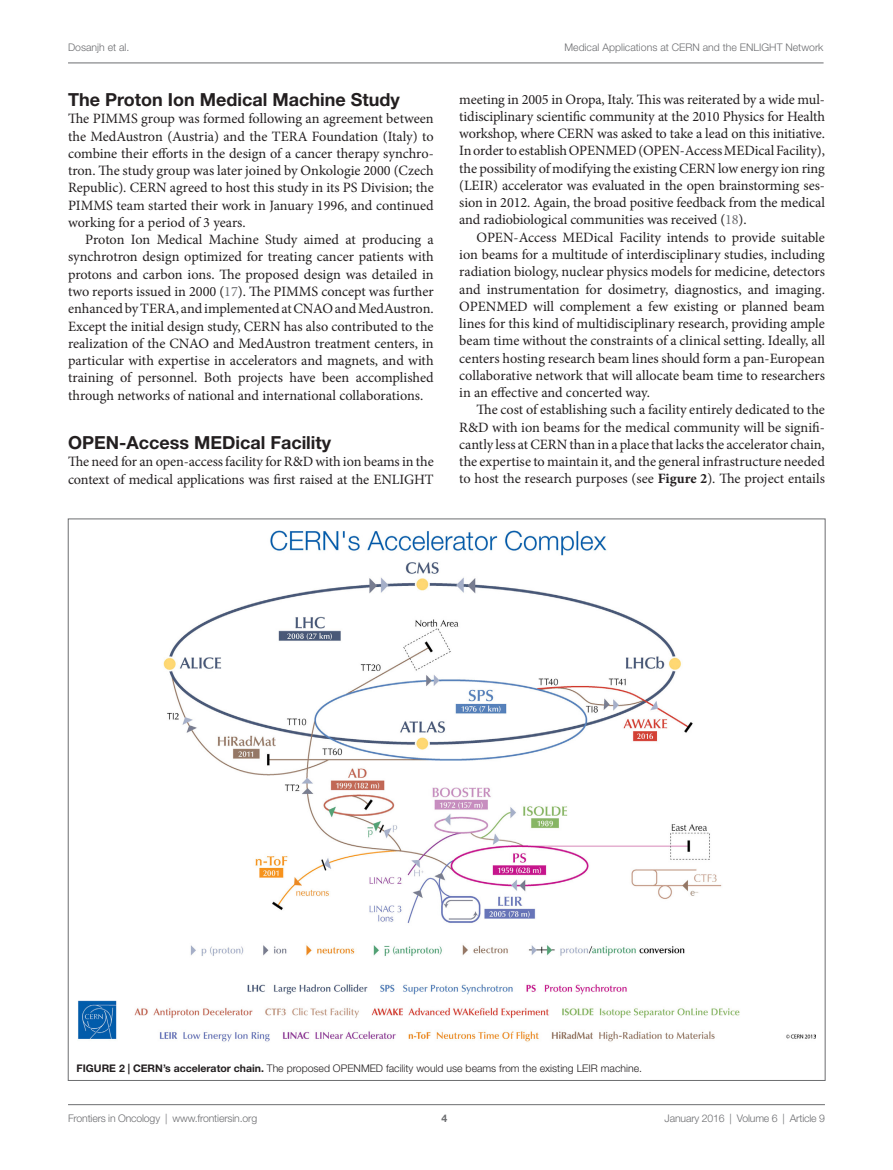
<style>
.page{position:relative;width:893px;height:1170px;background:#fff}
.page>*{position:absolute;margin:0;border:0;box-sizing:border-box;transform-origin:0 0}
.t1{font:700 18px "Helvetica Neue LT Std";color:#231f20}
.t2{font:14.25px/17.2px "Minion Pro";letter-spacing:-.01em;color:#231f20;text-align:justify}
.t3{font:300 10.5px "Helvetica Neue LT Std";letter-spacing:-.015em;color:#6c6d70}
.t4{font:300 10.5px "Helvetica Neue LT Std";color:#231f20}
.t5{font:700 10.5px "Helvetica Neue LT Std";color:#6c6d70}
.s1{color:#6c6d70}
.s2{font-weight:700}
</style>
<div class="page">
<img style="left:78px;top:530px;width:738px;height:511px">
<hr style="left:68px;top:1104px;width:757px;height:1px;background:#6c6d70">
<hr style="left:68px;top:63px;width:756px;height:1px;background:#6c6d70">
<p class="t3" style="left:68px;top:41px;width:63px">Dosanjh et al.</p>
<p class="t3" style="left:564px;top:41px;width:261px">Medical Applications at CERN and the ENLIGHT Network</p>
<p class="t1" style="left:68px;top:88px;width:333px">The Proton Ion Medical Machine Study</p>
<p class="t2" style="left:68px;top:110px;width:367px">The PIMMS group was formed following an agreement between the MedAustron (Austria) and the TERA Foundation (Italy) to combine their efforts in the design of a cancer therapy synchro&shy;tron. The study group was later joined by Onkologie 2000 (Czech Republic). CERN agreed to host this study in its PS Division; the PIMMS team started their work in January 1996, and continued working for a period of 3 years.</p>
<p class="t2" style="left:68px;top:231px;width:367px;text-indent:17px">Proton Ion Medical Machine Study aimed at producing a synchrotron design optimized for treating cancer patients with protons and carbon ions. The proposed design was detailed in two reports issued in 2000 (<span class="s1">17</span>). The PIMMS concept was further enhanced by TERA, and implemented at CNAO and MedAustron.<br>Except the initial design study, CERN has also contributed to the realization of the CNAO and MedAustron treatment centers, in particular with expertise in accelerators and magnets, and with training of personnel. Both projects have been accomplished through networks of national and international collaborations.</p>
<p class="t1" style="left:68px;top:431px;width:265px">OPEN-Access MEDical Facility</p>
<p class="t2" style="left:68px;top:453px;width:367px">The need for an open-access facility for R&amp;D with ion beams in the context of medical applications was first raised at the ENLIGHT</p>
<p class="t2" style="left:459px;top:90px;width:367px">meeting in 2005 in Oropa, Italy. This was reiterated by a wide mul&shy;tidisciplinary scientific community at the 2010 Physics for Health workshop, where CERN was asked to take a lead on this initiative.<br>In order to establish OPENMED (OPEN-Access MEDical Facility), the possibility of modifying the existing CERN low energy ion ring (LEIR) accelerator was evaluated in the open brainstorming ses&shy;sion in 2012. Again, the broad positive feedback from the medical and radiobiological communities was received (<span class="s1">18</span>).</p>
<p class="t2" style="left:459px;top:228px;width:367px;text-indent:17px">OPEN-Access MEDical Facility intends to provide suitable ion beams for a multitude of interdisciplinary studies, including radiation biology, nuclear physics models for medicine, detectors and instrumentation for dosimetry, diagnostics, and imaging.<br>OPENMED will complement a few existing or planned beam lines for this kind of multidisciplinary research, providing ample beam time without the constraints of a clinical setting. Ideally, all centers hosting research beam lines should form a pan-European collaborative network that will allocate beam time to researchers in an effective and concerted way.</p>
<p class="t2" style="left:459px;top:401px;width:367px;text-indent:17px">The cost of establishing such a facility entirely dedicated to the R&amp;D with ion beams for the medical community will be signifi&shy;cantly less at CERN than in a place that lacks the accelerator chain, the expertise to maintain it, and the general infrastructure needed to host the research purposes (see <span class="s2">Figure 2</span>). The project entails</p>
<p class="t4" style="left:77px;top:1061px;width:567px"><span class="s2">FIGURE 2 | CERN’s accelerator chain.</span> The proposed OPENMED facility would use beams from the existing LEIR machine.</p>
<p class="t3" style="left:68px;top:1111px;width:191px">Frontiers in Oncology | www.frontiersin.org</p>
<p class="t5" style="left:441px;top:1111px;width:7px">4</p>
<p class="t3" style="left:665px;top:1111px;width:162px">January 2016 | Volume 6 | Article 9</p>
</div>
